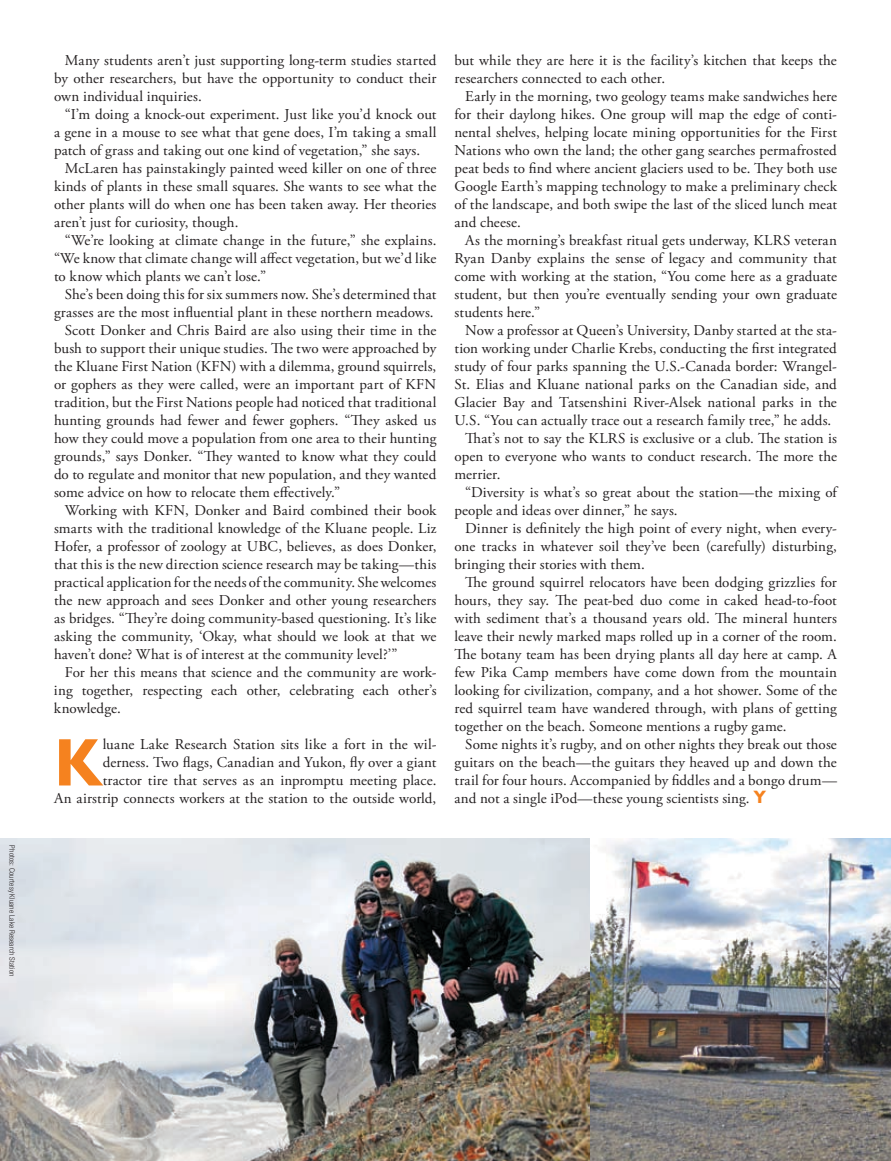
<style>
.page{position:relative;width:891px;height:1161px;background:#fff}
.page>*{position:absolute;margin:0;border:0;box-sizing:border-box;transform-origin:0 0}
.t1{font:700 67.8px "Gill Sans";color:#f5821f}
.t2{font:15px/18px "Adobe Garamond Pro";letter-spacing:.01em;color:#231f20;text-align:justify}
.t3{font:300 condensed 7.5px "Helvetica Neue";letter-spacing:.02em;color:#231f20}
.s1{font-family:"Gill Sans";font-weight:700;font-size:18px;color:#f5821f}
</style>
<div class="page">
<img style="left:589px;top:839px;width:302px;height:322px">
<img style="left:1px;top:839px;width:588px;height:322px">
<p class="t3" style="left:16px;top:845px;width:133px;rotate:90deg">Photos: Courtesy Kluane Lake Research Station</p>
<p class="t2" style="left:54px;top:52px;width:384px;text-indent:11px">Many students aren’t just supporting long-term studies started by other researchers, but have the opportunity to conduct their own individual inquiries.</p>
<p class="t2" style="left:54px;top:106px;width:384px;text-indent:11px">“I’m doing a knock-out experiment. Just like you’d knock out a gene in a mouse to see what that gene does, I’m taking a small patch of grass and taking out one kind of vegetation,” she says.</p>
<p class="t2" style="left:54px;top:160px;width:384px;text-indent:11px">McLaren has painstakingly painted weed killer on one of three kinds of plants in these small squares. She wants to see what the other plants will do when one has been taken away. Her theories aren’t just for curiosity, though.</p>
<p class="t2" style="left:54px;top:232px;width:384px;text-indent:11px">“We’re looking at climate change in the future,” she explains. “We know that climate change will affect vegetation, but we’d like to know which plants we can’t lose.”</p>
<p class="t2" style="left:65px;top:286px;width:373px">She’s been doing this for six summers now. She’s determined that</p>
<p class="t2" style="left:54px;top:304px;width:381px">grasses are the most influential plant in these northern meadows.</p>
<p class="t2" style="left:65px;top:322px;width:373px">Scott Donker and Chris Baird are also using their time in the</p>
<p class="t2" style="left:54px;top:340px;width:384px">bush to support their unique studies. The two were approached by</p>
<p class="t2" style="left:54px;top:358px;width:384px">the Kluane First Nation (KFN) with a dilemma, ground squirrels,</p>
<p class="t2" style="left:54px;top:376px;width:384px">or gophers as they were called, were an important part of KFN</p>
<p class="t2" style="left:54px;top:394px;width:384px">tradition, but the First Nations people had noticed that traditional</p>
<p class="t2" style="left:54px;top:412px;width:384px">hunting grounds had fewer and fewer gophers. “They asked us</p>
<p class="t2" style="left:54px;top:430px;width:384px">how they could move a population from one area to their hunting</p>
<p class="t2" style="left:54px;top:448px;width:384px">grounds,” says Donker. “They wanted to know what they could</p>
<p class="t2" style="left:54px;top:466px;width:384px">do to regulate and monitor that new population, and they wanted</p>
<p class="t2" style="left:54px;top:484px;width:288px">some advice on how to relocate them effectively.”</p>
<p class="t2" style="left:65px;top:502px;width:373px">Working with KFN, Donker and Baird combined their book</p>
<p class="t2" style="left:54px;top:520px;width:384px">smarts with the traditional knowledge of the Kluane people. Liz</p>
<p class="t2" style="left:54px;top:538px;width:384px">Hofer, a professor of zoology at UBC, believes, as does Donker,</p>
<p class="t2" style="left:54px;top:556px;width:384px">that this is the new direction science research may be taking—this</p>
<p class="t2" style="left:54px;top:574px;width:384px">practical application for the needs of the community. She welcomes</p>
<p class="t2" style="left:54px;top:592px;width:384px">the new approach and sees Donker and other young researchers</p>
<p class="t2" style="left:54px;top:610px;width:384px">as bridges. “They’re doing community-based questioning. It’s like</p>
<p class="t2" style="left:54px;top:628px;width:384px">asking the community, ‘Okay, what should we look at that we</p>
<p class="t2" style="left:54px;top:646px;width:345px">haven’t done? What is of interest at the community level?’”</p>
<p class="t2" style="left:65px;top:664px;width:373px">For her this means that science and the community are work-</p>
<p class="t2" style="left:54px;top:682px;width:384px">ing together, respecting each other, celebrating each other’s</p>
<p class="t2" style="left:54px;top:700px;width:68px">knowledge.</p>
<h1 class="t1" style="left:54px;top:723px;width:50px">K</h1>
<p class="t2" style="left:54px;top:736px;width:384px;text-align:right">luane Lake Research Station sits like a fort in the wil&shy;derness. Two flags, Canadian and Yukon, fly over a giant<br>tractor tire that serves as an inpromptu meeting place.<br>An airstrip connects workers at the station to the outside world,</p>
<p class="t2" style="left:455px;top:52px;width:384px">but while they are here it is the facility’s kitchen that keeps the researchers connected to each other.</p>
<p class="t2" style="left:455px;top:88px;width:384px;text-indent:11px">Early in the morning, two geology teams make sandwiches here for their daylong hikes. One group will map the edge of conti&shy;nental shelves, helping locate mining opportunities for the First Nations who own the land; the other gang searches permafrosted peat beds to find where ancient glaciers used to be. They both use Google Earth’s mapping technology to make a preliminary check of the landscape, and both swipe the last of the sliced lunch meat and cheese.</p>
<p class="t2" style="left:455px;top:232px;width:384px;text-indent:11px">As the morning’s breakfast ritual gets underway, KLRS veteran Ryan Danby explains the sense of legacy and community that come with working at the station, “You come here as a graduate student, but then you’re eventually sending your own graduate students here.”</p>
<p class="t2" style="left:465px;top:322px;width:373px">Now a professor at Queen’s University, Danby started at the sta-</p>
<p class="t2" style="left:455px;top:340px;width:384px">tion working under Charlie Krebs, conducting the first integrated</p>
<p class="t2" style="left:455px;top:358px;width:384px">study of four parks spanning the U.S.-Canada border: Wrangel-</p>
<p class="t2" style="left:455px;top:376px;width:384px">St. Elias and Kluane national parks on the Canadian side, and</p>
<p class="t2" style="left:455px;top:394px;width:384px">Glacier Bay and Tatsenshini River-Alsek national parks in the</p>
<p class="t2" style="left:455px;top:412px;width:378px">U.S. “You can actually trace out a research family tree,” he adds.</p>
<p class="t2" style="left:465px;top:430px;width:373px">That’s not to say the KLRS is exclusive or a club. The station is</p>
<p class="t2" style="left:455px;top:448px;width:384px">open to everyone who wants to conduct research. The more the</p>
<p class="t2" style="left:455px;top:466px;width:48px">merrier.</p>
<p class="t2" style="left:465px;top:484px;width:373px">“Diversity is what’s so great about the station—the mixing of</p>
<p class="t2" style="left:455px;top:502px;width:225px">people and ideas over dinner,” he says.</p>
<p class="t2" style="left:465px;top:520px;width:373px">Dinner is definitely the high point of every night, when every-</p>
<p class="t2" style="left:455px;top:538px;width:384px">one tracks in whatever soil they’ve been (carefully) disturbing,</p>
<p class="t2" style="left:455px;top:556px;width:192px">bringing their stories with them.</p>
<p class="t2" style="left:465px;top:574px;width:373px">The ground squirrel relocators have been dodging grizzlies for</p>
<p class="t2" style="left:455px;top:592px;width:384px">hours, they say. The peat-bed duo come in caked head-to-foot</p>
<p class="t2" style="left:455px;top:610px;width:384px">with sediment that’s a thousand years old. The mineral hunters</p>
<p class="t2" style="left:455px;top:628px;width:384px">leave their newly marked maps rolled up in a corner of the room.</p>
<p class="t2" style="left:455px;top:646px;width:384px">The botany team has been drying plants all day here at camp. A</p>
<p class="t2" style="left:455px;top:664px;width:384px">few Pika Camp members have come down from the mountain</p>
<p class="t2" style="left:455px;top:682px;width:384px">looking for civilization, company, and a hot shower. Some of the</p>
<p class="t2" style="left:455px;top:700px;width:384px">red squirrel team have wandered through, with plans of getting</p>
<p class="t2" style="left:455px;top:718px;width:334px">together on the beach. Someone mentions a rugby game.</p>
<p class="t2" style="left:465px;top:736px;width:373px">Some nights it’s rugby, and on other nights they break out those</p>
<p class="t2" style="left:455px;top:754px;width:384px">guitars on the beach—the guitars they heaved up and down the</p>
<p class="t2" style="left:455px;top:772px;width:384px">trail for four hours. Accompanied by fiddles and a bongo drum—</p>
<p class="t2" style="left:455px;top:790px;width:313px">and not a single iPod—these young scientists sing. <span class="s1">Y</span></p>
</div>
